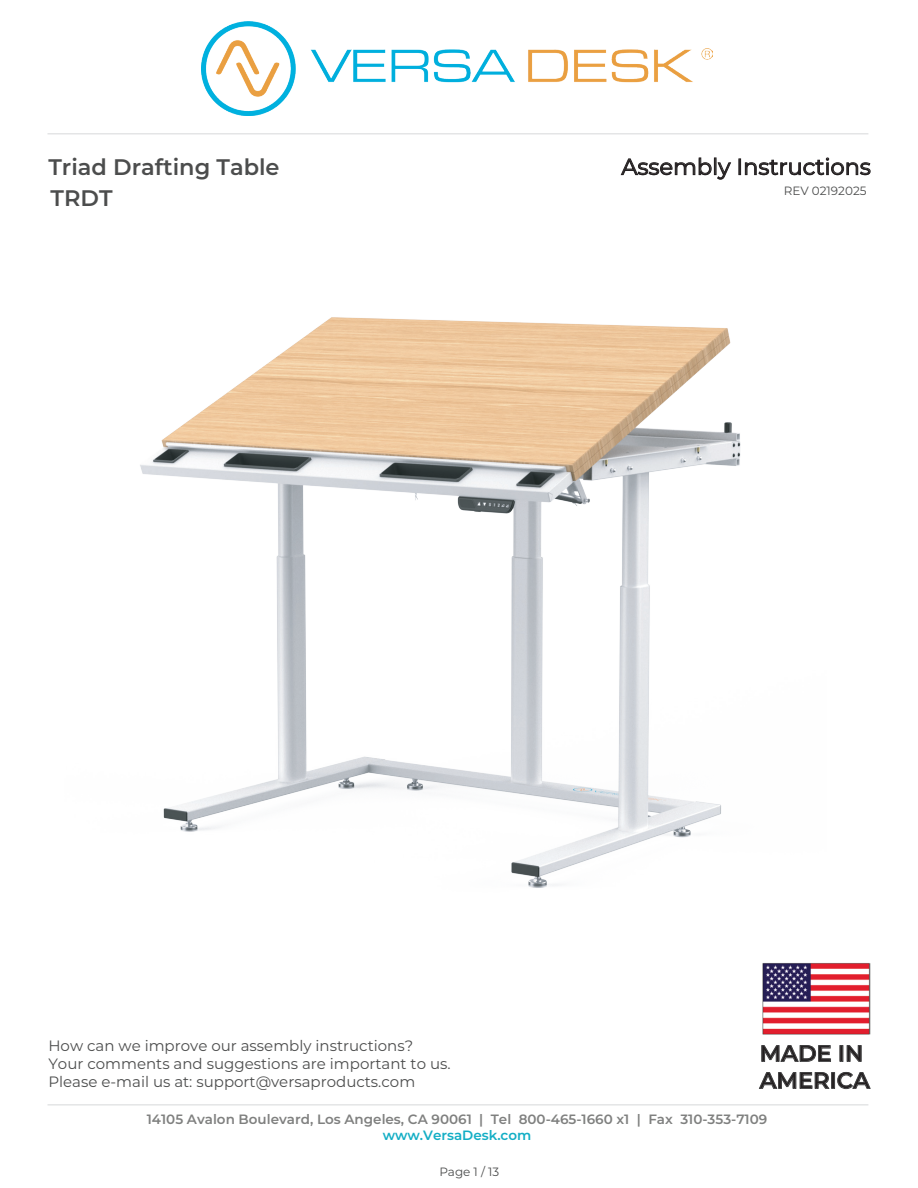
<style>
.page{position:relative;width:918px;height:1188px;background:#fff}
.page>*{position:absolute;margin:0;border:0;box-sizing:border-box;transform-origin:0 0}
.t1{font:600 22.5px "Montserrat";color:#4c4d4d}
.t2{font:22.5px "Montserrat";color:#231f20}
.t3{font:600 22.5px/27px "Montserrat";color:#231f20}
.t4{font:15px/18px "Montserrat";color:#4c4d4d}
.t5{font:600 13.5px "Montserrat";color:#7f807f}
.t6{font:600 13.5px "Montserrat";color:#13aec5}
.t7{font:12px "Montserrat";color:#4c4d4d}
</style>
<div class="page">
<hr style="left:48px;top:1104px;width:820px;height:2px;background:#e4e5e6">
<hr style="left:48px;top:133px;width:820px;height:2px;background:#e4e5e6">
<img style="left:202px;top:21px;width:510px;height:95px">
<svg style="left:620px;top:157px;width:112px;height:22px"></svg>
<svg style="left:739px;top:158px;width:132px;height:17px"></svg>
<svg style="left:761px;top:1045px;width:70px;height:17px"></svg>
<svg style="left:846px;top:1045px;width:16px;height:17px"></svg>
<svg style="left:759px;top:1072px;width:71px;height:17px"></svg>
<div style="left:831px;top:1072px;width:4px;height:17px;border:1px solid #3e3e3f"></div>
<svg style="left:837px;top:1072px;width:34px;height:17px"></svg>
<img style="left:762px;top:963px;width:109px;height:72px">
<img style="left:140px;top:179px;width:601px;height:709px">
<h1 class="t1" style="left:48px;top:151px;width:233px">Triad Drafting Table</h1>
<h1 class="t2" style="left:621px;top:151px;width:251px">Assembly Instructions</h1>
<p class="t7" style="left:784px;top:182px;width:84px">REV 02192025</p>
<h1 class="t1" style="left:51px;top:182px;width:64px">TRDT</h1>
<p class="t4" style="left:48px;top:1036px;width:404px">How can we improve our assembly instructions?<br>Your comments and suggestions are important to us.<br>Please e-mail us at: support@versaproducts.com</p>
<h1 class="t3" style="left:760px;top:1039px;width:112px">MADE IN<br>AMERICA</h1>
<p class="t5" style="left:147px;top:1109px;width:622px">14105 Avalon Boulevard, Los Angeles, CA 90061 | Tel 800-465-1660 x1 | Fax 310-353-7109</p>
<p class="t6" style="left:383px;top:1126px;width:150px">www.VersaDesk.com</p>
<p class="t7" style="left:439px;top:1164px;width:62px">Page 1 / 13</p>
</div>
